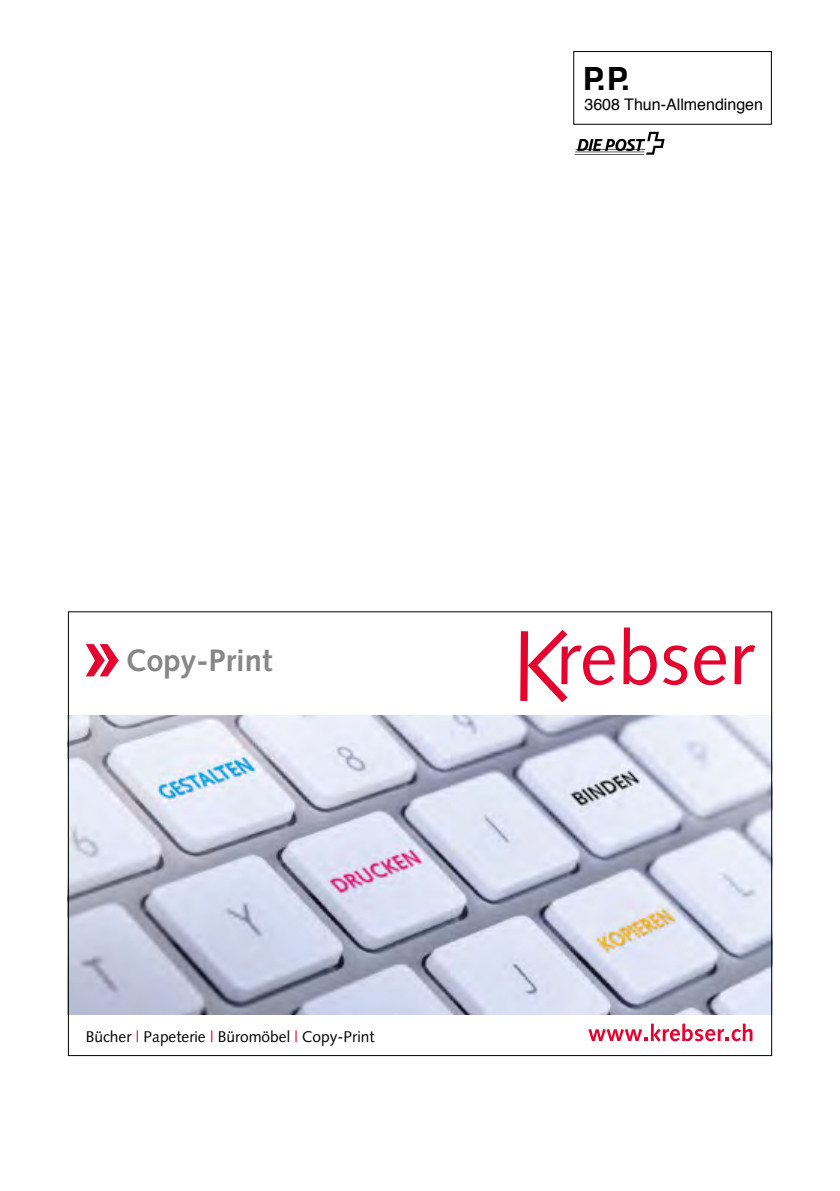
<style>
.page{position:relative;width:840px;height:1191px;background:#fff}
.page>*{position:absolute;margin:0;border:0;box-sizing:border-box;transform-origin:0 0}
.t1{font:700 32px "Helvetica";color:#000}
.t2{font:700 31px "Syntax";color:#878787}
.t3{font:16px "Helvetica";color:#000}
.t4{font:15.6px "Syntax";color:#000}
.s1{color:#e4032e}
</style>
<div class="page">
<div style="left:573px;top:51px;width:198px;height:74px;border:1px solid #000"></div>
<hr style="left:574px;top:154px;width:69px;height:1px;background:#000">
<svg style="left:575px;top:132px;width:89px;height:23px"></svg>
<hr style="left:575px;top:152px;width:69px;height:1px;background:#000">
<img style="left:70px;top:716px;width:699px;height:298px">
<svg style="left:623px;top:627px;width:131px;height:58px"></svg>
<svg style="left:520px;top:630px;width:94px;height:72px"></svg>
<svg style="left:588px;top:1023px;width:164px;height:18px"></svg>
<svg style="left:86px;top:644px;width:33px;height:32px"></svg>
<h1 class="t1" style="left:582px;top:53px;width:49px">P. P.</h1>
<p class="t3" style="left:584px;top:92px;width:180px">3608 Thun-Allmendingen</p>
<h2 class="t2" style="left:126px;top:642px;width:148px">Copy-Print</h2>
<p class="t4" style="left:86px;top:1027px;width:290px">Bücher <span class="s1">|</span> Papeterie <span class="s1">|</span> Büromöbel <span class="s1">|</span> Copy-Print</p>
</div>
